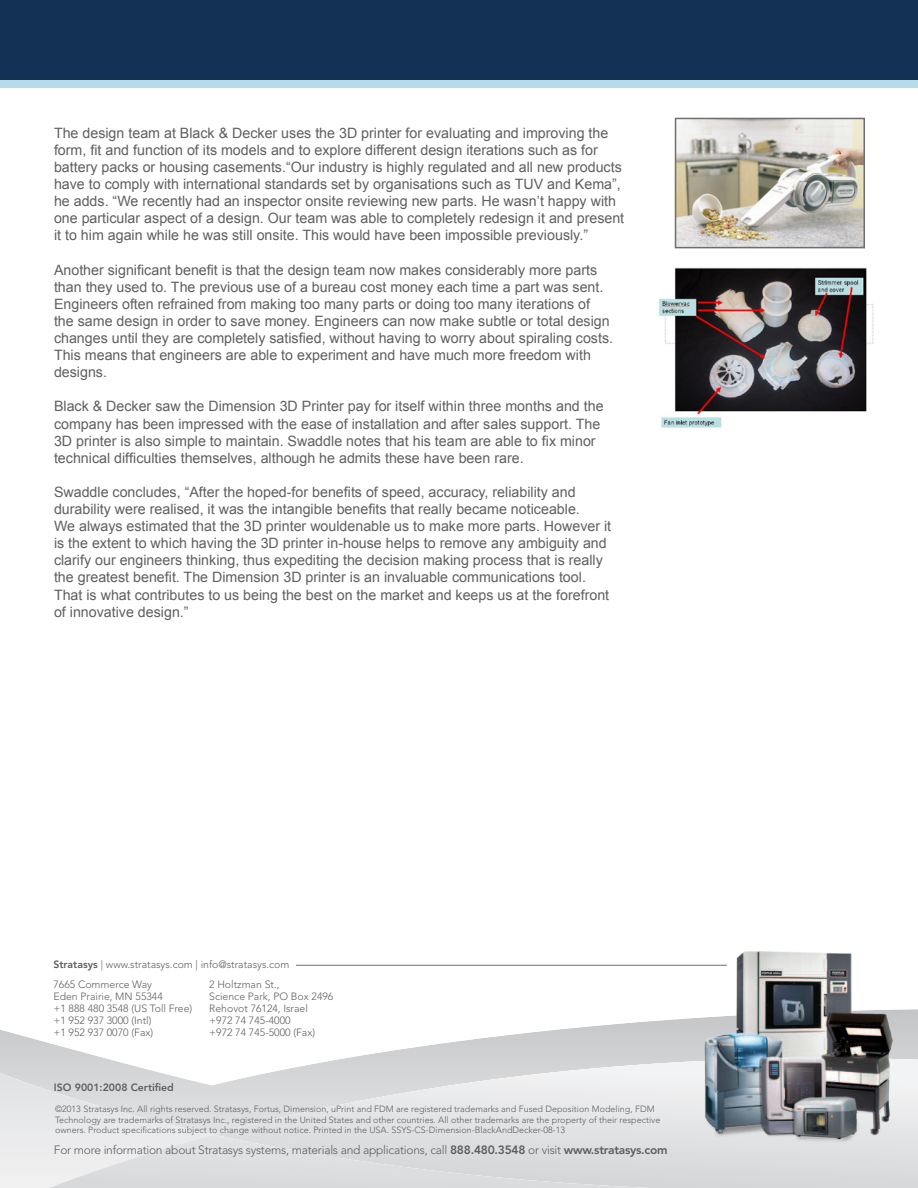
<style>
.page{position:relative;width:918px;height:1188px;background:#fff}
.page>*{position:absolute;margin:0;border:0;box-sizing:border-box;transform-origin:0 0}
.t1{font:14.25px/17.1px "Arial";color:#5f5f62}
.t2{font:300 12px "Avenir LT Std";letter-spacing:-.02em;color:#5f5f62}
.t3{font:300 10.5px/12px "Avenir LT Std";color:#5f5f62}
.t4{font:800 10.5px "Avenir LT Std";color:#5f5f62}
.t5{font:300 9px/10.5px "Avenir LT Std";color:#5f5f62}
.s1{font-weight:800}
</style>
<div class="page">
<svg style="left:0;top:1009px;width:918px;height:58px"></svg>
<svg style="left:213px;top:1058px;width:705px;height:77px;fill:#e3e4e6"></svg>
<img style="left:0;top:1067px;width:213px;height:121px">
<img style="left:29px;top:1135px;width:889px;height:53px">
<img style="left:697px;top:951px;width:202px;height:196px">
<div style="left:0;top:72px;width:918px;height:16px;background:#b8dbea"></div>
<div style="left:0;top:0;width:918px;height:80px;background:#123154"></div>
<hr style="left:296px;top:965px;width:431px;height:1px;background:#6e6e6f">
<img style="left:678px;top:121px;width:184px;height:124px">
<div style="left:675px;top:118px;width:190px;height:130px;border:2px solid #6e6e6f"></div>
<img style="left:659px;top:267px;width:215px;height:161px">
<p class="t1" style="left:54px;top:126px;width:572px">The design team at Black &amp; Decker uses the 3D printer for evaluating and improving the form, fit and function of its models and to explore different design iterations such as for battery packs or housing casements.“Our industry is highly regulated and all new products have to comply with international standards set by organisations such as TUV and Kema”, he adds. “We recently had an inspector onsite reviewing new parts. He wasn’t happy with one particular aspect of a design. Our team was able to completely redesign it and present it to him again while he was still onsite. This would have been impossible previously.”</p>
<p class="t1" style="left:54px;top:261px;width:561px">Another significant benefit is that the design team now makes considerably more parts than they used to. The previous use of a bureau cost money each time a part was sent.<br>Engineers often refrained from making too many parts or doing too many iterations of the same design in order to save money. Engineers can now make subtle or total design changes until they are completely satisfied, without having to worry about spiraling costs.<br>This means that engineers are able to experiment and have much more freedom with designs.</p>
<p class="t1" style="left:54px;top:399px;width:551px">Black &amp; Decker saw the Dimension 3D Printer pay for itself within three months and the company has been impressed with the ease of installation and after sales support. The 3D printer is also simple to maintain. Swaddle notes that his team are able to fix minor technical difficulties themselves, although he admits these have been rare.</p>
<p class="t1" style="left:54px;top:484px;width:559px">Swaddle concludes, “After the hoped-for benefits of speed, accuracy, reliability and durability were realised, it was the intangible benefits that really became noticeable.<br>We always estimated that the 3D printer wouldenable us to make more parts. However it is the extent to which having the 3D printer in-house helps to remove any ambiguity and clarify our engineers thinking, thus expediting the decision making process that is really the greatest benefit. The Dimension 3D printer is an invaluable communications tool.<br>That is what contributes to us being the best on the market and keeps us at the forefront of innovative design.”</p>
<p class="t3" style="left:53px;top:959px;width:237px"><span class="s1">Stratasys</span> | www.stratasys.com | info@stratasys.com</p>
<p class="t3" style="left:53px;top:979px;width:140px">7665 Commerce Way<br>Eden Prairie, MN 55344<br>+1 888 480 3548 (US Toll Free) +1 952 937 3000 (Intl)<br>+1 952 937 0070 (Fax)</p>
<p class="t3" style="left:209px;top:979px;width:126px">2 Holtzman St.,<br>Science Park, PO Box 2496<br>Rehovot 76124, Israel +972 74 745-4000<br>+972 74 745-5000 (Fax)</p>
<p class="t4" style="left:54px;top:1083px;width:121px">ISO 9001:2008 Certified</p>
<p class="t5" style="left:55px;top:1104px;width:607px">©2013 Stratasys Inc. All rights reserved. Stratasys, Fortus, Dimension, uPrint and FDM are registered trademarks and Fused Deposition Modeling, FDM<br>Technology are trademarks of Stratasys Inc., registered in the United States and other countries. All other trademarks are the property of their respective owners. Product specifications subject to change without notice. Printed in the USA. SSYS-CS-Dimension-BlackAndDecker-08-13</p>
<p class="t2" style="left:54px;top:1145px;width:615px">For more information about Stratasys systems, materials and applications, call <span class="s1">888.480.3548</span> or visit <span class="s1">www.stratasys.com</span></p>
</div>
